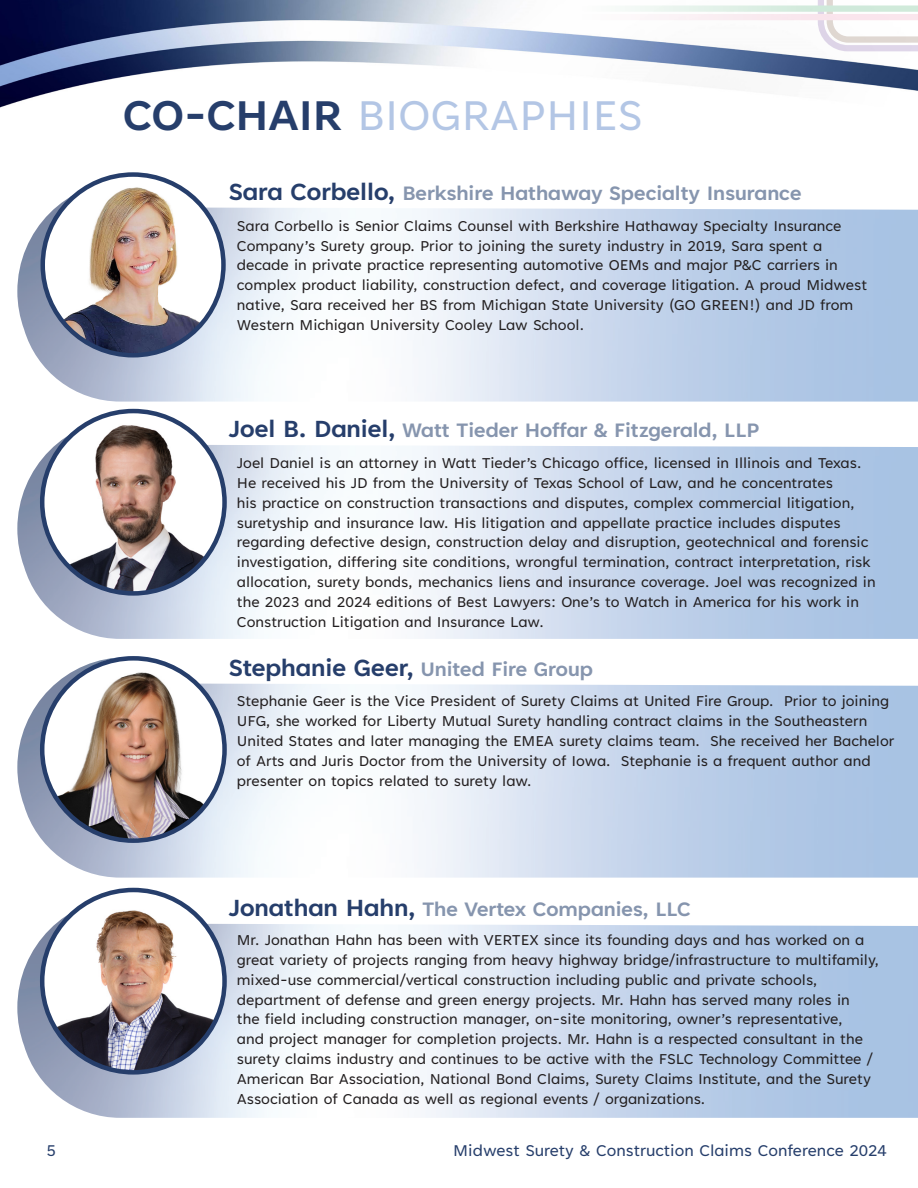
<style>
.page{position:relative;width:918px;height:1188px;background:#fff}
.page>*{position:absolute;margin:0;border:0;box-sizing:border-box;transform-origin:0 0}
.t1{font:48px "Tenorite";color:#b3c6e5}
.t2{font:700 22.5px "Tenorite";color:#8695ae}
.t3{font:18px "Tenorite";color:#263e6b}
.t4{font:16.5px/19.8px "Tenorite";color:#231f20}
.s1{font-weight:700;color:#263e6b}
.s2{font-size:27px;color:#263e6b}
</style>
<div class="page">
<img style="left:0;top:0;width:918px;height:180px">
<svg style="left:815px;top:0;width:103px;height:53px"></svg>
<svg style="left:114px;top:5px;width:804px;height:7px"></svg>
<svg style="left:114px;top:14px;width:804px;height:6px"></svg>
<img style="left:17px;top:897px;width:901px;height:221px">
<svg style="left:42px;top:890px;width:183px;height:182px"></svg>
<img style="left:42px;top:904px;width:183px;height:168px">
<div style="left:40px;top:888px;width:187px;height:187px;border:4px solid #263e6b;border-radius:50%"></div>
<img style="left:17px;top:656px;width:901px;height:222px">
<img style="left:42px;top:658px;width:183px;height:183px;border-radius:91px">
<div style="left:40px;top:656px;width:187px;height:187px;border:4px solid #263e6b;border-radius:50%"></div>
<img style="left:17px;top:180px;width:901px;height:222px">
<img style="left:43px;top:181px;width:180px;height:174px">
<div style="left:40px;top:172px;width:186px;height:186px;border:4px solid #263e6b;border-radius:50%"></div>
<img style="left:17px;top:418px;width:901px;height:221px">
<img style="left:42px;top:419px;width:183px;height:174px">
<div style="left:40px;top:409px;width:187px;height:187px;border:4px solid #263e6b;border-radius:50%"></div>
<h1 class="t1" style="left:123px;top:90px;width:521px"><span class="s1">CO-CHAIR</span> BIOGRAPHIES</h1>
<p class="t2" style="left:229px;top:181px;width:574px"><span class="s2">Sara Corbello,</span> Berkshire Hathaway Specialty Insurance</p>
<p class="t4" style="left:237px;top:217px;width:632px">Sara Corbello is Senior Claims Counsel with Berkshire Hathaway Specialty Insurance Company’s Surety group. Prior to joining the surety industry in 2019, Sara spent a decade in private practice representing automotive OEMs and major P&amp;C carriers in complex product liability, construction defect, and coverage litigation. A proud Midwest native, Sara received her BS from Michigan State University (GO GREEN!) and JD from Western Michigan University Cooley Law School.</p>
<p class="t2" style="left:229px;top:418px;width:532px"><span class="s2">Joel B. Daniel,</span> Watt Tieder Hoffar &amp; Fitzgerald, LLP</p>
<p class="t4" style="left:237px;top:454px;width:640px">Joel Daniel is an attorney in Watt Tieder’s Chicago office, licensed in Illinois and Texas.<br>He received his JD from the University of Texas School of Law, and he concentrates<br>his practice on construction transactions and disputes, complex commercial litigation, suretyship and insurance law. His litigation and appellate practice includes disputes regarding defective design, construction delay and disruption, geotechnical and forensic investigation, differing site conditions, wrongful termination, contract interpretation, risk allocation, surety bonds, mechanics liens and insurance coverage. Joel was recognized in the 2023 and 2024 editions of Best Lawyers: One’s to Watch in America for his work in Construction Litigation and Insurance Law.</p>
<p class="t2" style="left:229px;top:657px;width:366px"><span class="s2">Stephanie Geer,</span> United Fire Group</p>
<p class="t4" style="left:237px;top:692px;width:659px">Stephanie Geer is the Vice President of Surety Claims at United Fire Group. Prior to joining UFG, she worked for Liberty Mutual Surety handling contract claims in the Southeastern United States and later managing the EMEA surety claims team. She received her Bachelor of Arts and Juris Doctor from the University of Iowa. Stephanie is a frequent author and presenter on topics related to surety law.</p>
<p class="t2" style="left:229px;top:897px;width:463px"><span class="s2">Jonathan Hahn,</span> The Vertex Companies, LLC</p>
<p class="t4" style="left:237px;top:931px;width:644px">Mr. Jonathan Hahn has been with VERTEX since its founding days and has worked on a great variety of projects ranging from heavy highway bridge/infrastructure to multifamily, mixed-use commercial/vertical construction including public and private schools, department of defense and green energy projects. Mr. Hahn has served many roles in<br>the field including construction manager, on-site monitoring, owner’s representative,<br>and project manager for completion projects. Mr. Hahn is a respected consultant in the surety claims industry and continues to be active with the FSLC Technology Committee / American Bar Association, National Bond Claims, Surety Claims Institute, and the Surety Association of Canada as well as regional events / organizations.</p>
<p class="t3" style="left:46px;top:1141px;width:11px">5</p>
<p class="t3" style="left:453px;top:1141px;width:435px">Midwest Surety &amp; Construction Claims Conference 2024</p>
</div>
